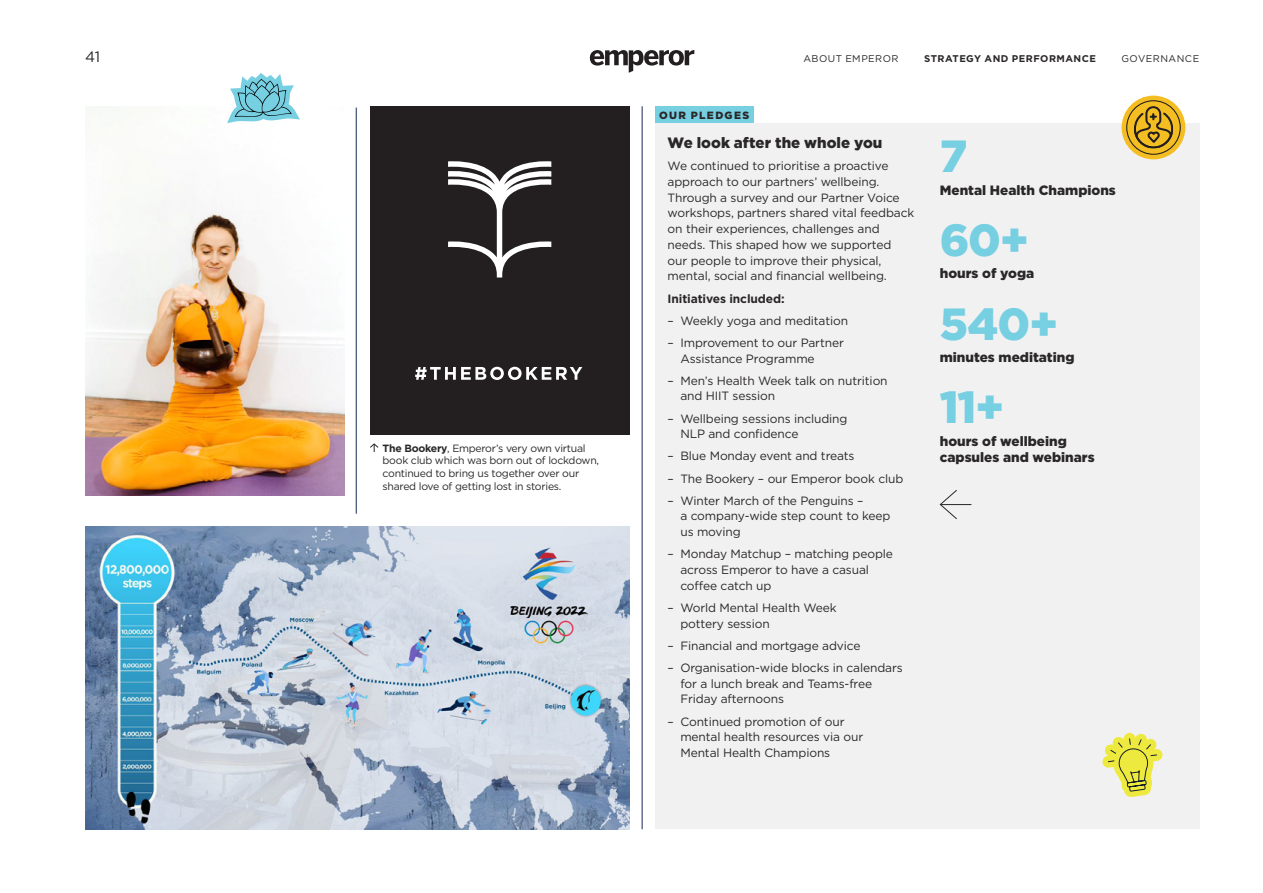
<style>
.page{position:relative;width:1263px;height:893px;background:#fff}
.page>*{position:absolute;margin:0;border:0;box-sizing:border-box;transform-origin:0 0}
.t1{font:900 45px "Gotham";letter-spacing:-.025em;color:#77cfe2}
.t2{font:900 15px "Gotham";letter-spacing:.005em;color:#2a2728}
.t3{font:15px "Gotham";color:#2a2728}
.t4{font:900 13.5px/16.2px "Gotham";color:#2a2728}
.t5{font:12px/15.8px "Gotham";letter-spacing:-.01em;color:#2a2728}
.t6{font:700 12px "Gotham";letter-spacing:-.01em;color:#2a2728}
.t7{font:10.5px/12.6px "Gotham";letter-spacing:-.025em;color:#2a2728}
.t8{font:900 10.5px "Gotham";letter-spacing:.135em;color:#2a2728}
.t9{font:9.75px "Gotham";letter-spacing:.05em;color:#2a2728}
.t10{font:700 9.75px "Gotham";letter-spacing:.045em;color:#2a2728}
.s1{font-weight:700}
</style>
<div class="page">
<img style="left:85px;top:106px;width:260px;height:389px">
<div style="left:655px;top:123px;width:544px;height:706px;background:#f1f1f2"></div>
<div style="left:655px;top:106px;width:99px;height:17px;background:#77cfe2"></div>
<svg style="left:1121px;top:95px;width:65px;height:65px"></svg>
<svg style="left:1133px;top:106px;width:40px;height:43px"></svg>
<div style="left:1126px;top:100px;width:55px;height:55px;border:1px solid #231f20;border-radius:50%"></div>
<hr style="left:642px;top:106px;width:1px;height:723px;background:#172952">
<hr style="left:941px;top:504px;width:30px;height:1px;background:#2a2728">
<svg style="left:939px;top:490px;width:19px;height:30px"></svg>
<svg style="left:1102px;top:732px;width:61px;height:65px"></svg>
<img style="left:85px;top:527px;width:544px;height:302px">
<hr style="left:356px;top:108px;width:1px;height:406px;background:#172952">
<div style="left:370px;top:106px;width:259px;height:329px;background:#231f20"></div>
<svg style="left:448px;top:161px;width:103px;height:116px"></svg>
<svg style="left:415px;top:367px;width:167px;height:13px"></svg>
<svg style="left:370px;top:443px;width:9px;height:9px"></svg>
<svg style="left:227px;top:73px;width:73px;height:50px"></svg>
<svg style="left:590px;top:50px;width:104px;height:23px"></svg>
<p class="t3" style="left:85px;top:47px;width:17px">41</p>
<p class="t9" style="left:803px;top:52px;width:97px">ABOUT EMPEROR</p>
<p class="t10" style="left:924px;top:52px;width:173px">STRATEGY AND PERFORMANCE</p>
<p class="t9" style="left:1121px;top:52px;width:79px">GOVERNANCE</p>
<p class="t7" style="left:383px;top:442px;width:218px"><span class="s1">The Bookery</span>, Emperor’s very own virtual book club which was born out of lockdown, continued to bring us together over our shared love of getting lost in stories.</p>
<p class="t8" style="left:659px;top:108px;width:92px">OUR PLEDGES</p>
<p class="t2" style="left:668px;top:132px;width:216px">We look after the whole you</p>
<p class="t5" style="left:668px;top:158px;width:248px">We continued to prioritise a proactive approach to our partners’ wellbeing.<br>Through a survey and our Partner Voice workshops, partners shared vital feedback on their experiences, challenges and needs. This shaped how we supported<br>our people to improve their physical, mental, social and financial wellbeing.</p>
<p class="t6" style="left:668px;top:290px;width:118px">Initiatives included:</p>
<p class="t5" style="left:668px;top:312px;width:182px">– Weekly yoga and meditation</p>
<p class="t5" style="left:680px;top:334px;width:165px;text-indent:-13px">– Improvement to our Partner<br>Assistance Programme</p>
<p class="t5" style="left:680px;top:372px;width:209px;text-indent:-13px">– Men’s Health Week talk on nutrition and HIIT session</p>
<p class="t5" style="left:680px;top:410px;width:169px;text-indent:-13px">– Wellbeing sessions including<br>NLP and confidence</p>
<p class="t5" style="left:668px;top:448px;width:188px">– Blue Monday event and treats</p>
<p class="t5" style="left:668px;top:470px;width:237px">– The Bookery – our Emperor book club</p>
<p class="t5" style="left:680px;top:492px;width:212px;text-indent:-13px">– Winter March of the Penguins –<br>a company-wide step count to keep us moving</p>
<p class="t5" style="left:680px;top:546px;width:214px;text-indent:-13px">– Monday Matchup – matching people across Emperor to have a casual coffee catch up</p>
<p class="t5" style="left:680px;top:599px;width:158px;text-indent:-13px">– World Mental Health Week pottery session</p>
<p class="t5" style="left:668px;top:637px;width:194px">– Financial and mortgage advice</p>
<p class="t5" style="left:680px;top:659px;width:224px;text-indent:-13px">– Organisation-wide blocks in calendars for a lunch break and Teams-free<br>Friday afternoons</p>
<p class="t5" style="left:680px;top:713px;width:184px;text-indent:-13px">– Continued promotion of our mental health resources via our<br>Mental Health Champions</p>
<h1 class="t1" style="left:940px;top:125px;width:29px">7</h1>
<p class="t4" style="left:940px;top:182px;width:178px">Mental Health Champions</p>
<h1 class="t1" style="left:940px;top:209px;width:91px">60+</h1>
<p class="t4" style="left:940px;top:265px;width:96px">hours of yoga</p>
<h1 class="t1" style="left:940px;top:293px;width:120px">540+</h1>
<p class="t4" style="left:940px;top:349px;width:136px">minutes meditating</p>
<h1 class="t1" style="left:940px;top:376px;width:66px">11+</h1>
<p class="t4" style="left:940px;top:433px;width:156px">hours of wellbeing capsules and webinars</p>
</div>
